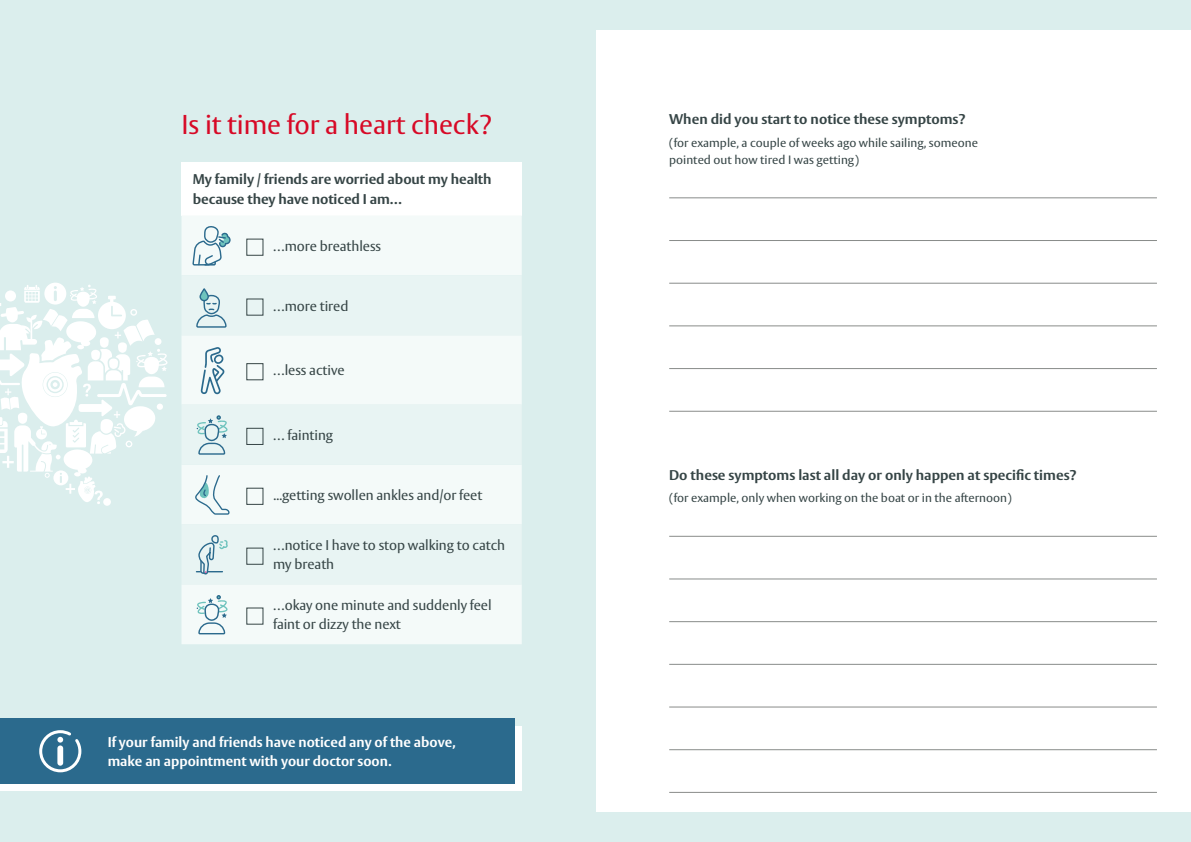
<style>
.page{position:relative;width:1191px;height:842px;background:#fff}
.page>*{position:absolute;margin:0;border:0;box-sizing:border-box;transform-origin:0 0}
.t1{font:27px "Vesta Std";color:#d70926}
.t2{font:14px/19px "Vesta Std";letter-spacing:-.005em;color:#364546}
.t3{font:700 14px/20px "Vesta Std";color:#364546}
.t4{font:700 14px/19px "Vesta Std";color:#fff}
.t5{font:12px/17px "Vesta Std";color:#364546}
</style>
<div class="page">
<div style="left:595px;top:812px;width:596px;height:30px;background:#dbeeed"></div>
<div style="left:595px;top:0;width:596px;height:30px;background:#dbeeed"></div>
<div style="left:0;top:0;width:595px;height:842px;background:#dbeeed"></div>
<hr style="left:669px;top:198px;width:488px;height:1px;background:#898c8a">
<hr style="left:669px;top:240px;width:488px;height:1px;background:#898c8a">
<hr style="left:669px;top:283px;width:488px;height:1px;background:#898c8a">
<hr style="left:669px;top:326px;width:488px;height:1px;background:#898c8a">
<hr style="left:669px;top:368px;width:488px;height:1px;background:#898c8a">
<hr style="left:669px;top:411px;width:488px;height:1px;background:#898c8a">
<hr style="left:669px;top:536px;width:488px;height:1px;background:#898c8a">
<hr style="left:669px;top:579px;width:488px;height:1px;background:#898c8a">
<hr style="left:669px;top:621px;width:488px;height:1px;background:#898c8a">
<hr style="left:669px;top:664px;width:488px;height:1px;background:#898c8a">
<hr style="left:669px;top:707px;width:488px;height:1px;background:#898c8a">
<hr style="left:669px;top:749px;width:488px;height:1px;background:#898c8a">
<hr style="left:669px;top:792px;width:488px;height:1px;background:#898c8a">
<div style="left:0;top:726px;width:521px;height:64px;background:#fff"></div>
<div style="left:0;top:719px;width:514px;height:65px;background:#2b6a8d"></div>
<svg style="left:39px;top:730px;width:43px;height:43px"></svg>
<div style="left:181px;top:162px;width:341px;height:53px;background:#fff"></div>
<div style="left:181px;top:215px;width:341px;height:429px;background:#f4faf9"></div>
<svg style="left:181px;top:275px;width:341px;height:309px;fill:#e8f4f3"></svg>
<svg style="left:191px;top:224px;width:40px;height:42px;background:#ccdee4"></svg>
<div style="left:246px;top:239px;width:17px;height:17px;border:1px solid #364546"></div>
<svg style="left:197px;top:293px;width:30px;height:35px"></svg>
<svg style="left:200px;top:289px;width:8px;height:12px"></svg>
<div style="left:199px;top:288px;width:10px;height:13px;border:1px solid #2b6a8d;border-radius:4px"></div>
<div style="left:246px;top:299px;width:17px;height:16px;border:1px solid #364546"></div>
<svg style="left:200px;top:347px;width:25px;height:47px"></svg>
<div style="left:246px;top:363px;width:17px;height:17px;border:1px solid #364546"></div>
<svg style="left:197px;top:415px;width:31px;height:43px"></svg>
<div style="left:246px;top:428px;width:17px;height:17px;border:1px solid #364546"></div>
<svg style="left:195px;top:474px;width:35px;height:41px"></svg>
<div style="left:246px;top:488px;width:17px;height:17px;border:1px solid #364546"></div>
<svg style="left:196px;top:534px;width:33px;height:41px"></svg>
<div style="left:246px;top:548px;width:17px;height:17px;border:1px solid #364546"></div>
<svg style="left:197px;top:595px;width:31px;height:42px"></svg>
<div style="left:246px;top:608px;width:17px;height:16px;border:1px solid #364546"></div>
<div style="left:103px;top:498px;width:8px;height:8px;background:#fff;border-radius:50%"></div>
<svg style="left:0;top:283px;width:168px;height:221px"></svg>
<h1 class="t1" style="left:181px;top:109px;width:312px">Is it time for a heart check?</h1>
<p class="t3" style="left:669px;top:109px;width:298px">When did you start to notice these symptoms?</p>
<p class="t5" style="left:669px;top:134px;width:310px">(for example, a couple of weeks ago while sailing, someone pointed out how tired I was getting)</p>
<p class="t3" style="left:193px;top:169px;width:300px">My family / friends are worried about my health because they have noticed I am…</p>
<p class="t2" style="left:273px;top:236px;width:110px">…more breathless</p>
<p class="t2" style="left:273px;top:296px;width:77px">…more tired</p>
<p class="t2" style="left:273px;top:361px;width:73px">…less active</p>
<p class="t2" style="left:273px;top:426px;width:61px">… fainting</p>
<p class="t2" style="left:273px;top:485px;width:211px">...getting swollen ankles and/or feet</p>
<p class="t2" style="left:273px;top:536px;width:234px">…notice I have to stop walking to catch my breath</p>
<p class="t2" style="left:273px;top:596px;width:220px">…okay one minute and suddenly feel faint or dizzy the next</p>
<p class="t4" style="left:108px;top:733px;width:349px">If your family and friends have noticed any of the above, make an appointment with your doctor soon.</p>
<p class="t3" style="left:669px;top:465px;width:409px">Do these symptoms last all day or only happen at specific times?</p>
<p class="t5" style="left:669px;top:490px;width:344px">(for example, only when working on the boat or in the afternoon)</p>
</div>
